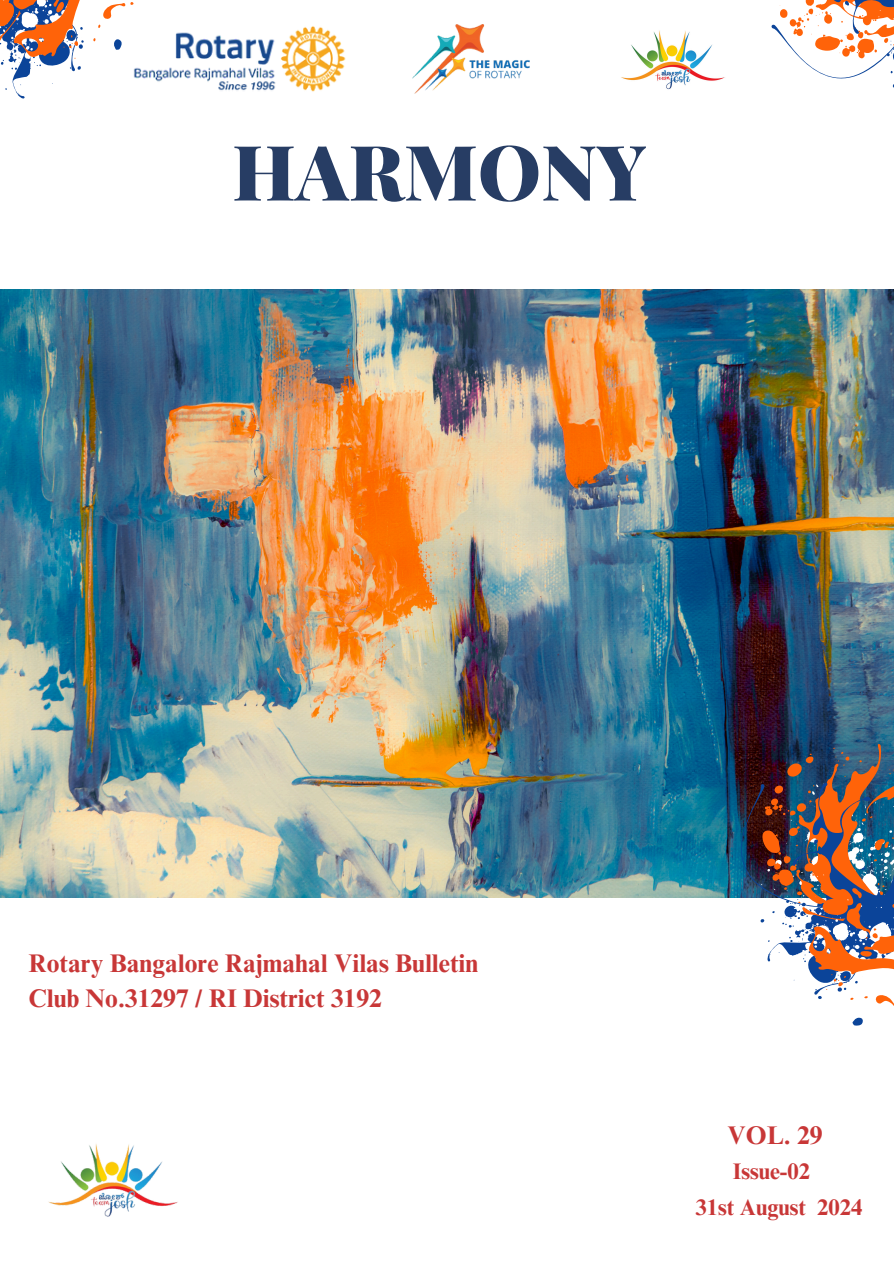
<style>
.page{position:relative;width:894px;height:1264px;background:#fff}
.page>*{position:absolute;margin:0;border:0;box-sizing:border-box;transform-origin:0 0}
.t1{font:900 76.5px "Playfair Display";color:#273d64}
.t2{font:700 25.5px/34.8px "Times NRMT Pro";color:#c83737}
.t3{font:700 22.5px "Times NRMT Pro";color:#c83737}
</style>
<div class="page">
<img style="left:0;top:289px;width:893px;height:608px">
<img style="left:713px;top:743px;width:180px;height:283px">
<svg style="left:0;top:0;width:134px;height:99px"></svg>
<svg style="left:771px;top:0;width:122px;height:87px"></svg>
<img style="left:132px;top:25px;width:213px;height:68px">
<img style="left:412px;top:25px;width:117px;height:68px">
<img style="left:48px;top:1144px;width:130px;height:73px">
<img style="left:621px;top:30px;width:104px;height:60px">
<h1 class="t1" style="left:232px;top:118px;width:415px">HARMONY</h1>
<p class="t2" style="left:28px;top:948px;width:451px">Rotary Bangalore Rajmahal Vilas Bulletin<br>Club No.31297 / RI District 3192</p>
<p class="t2" style="left:727px;top:1121px;width:97px">VOL. 29</p>
<h3 class="t3" style="left:732px;top:1162px;width:79px">Issue-02</h3>
<p class="t3" style="left:695px;top:1198px;width:168px">31st August 2024</p>
</div>
